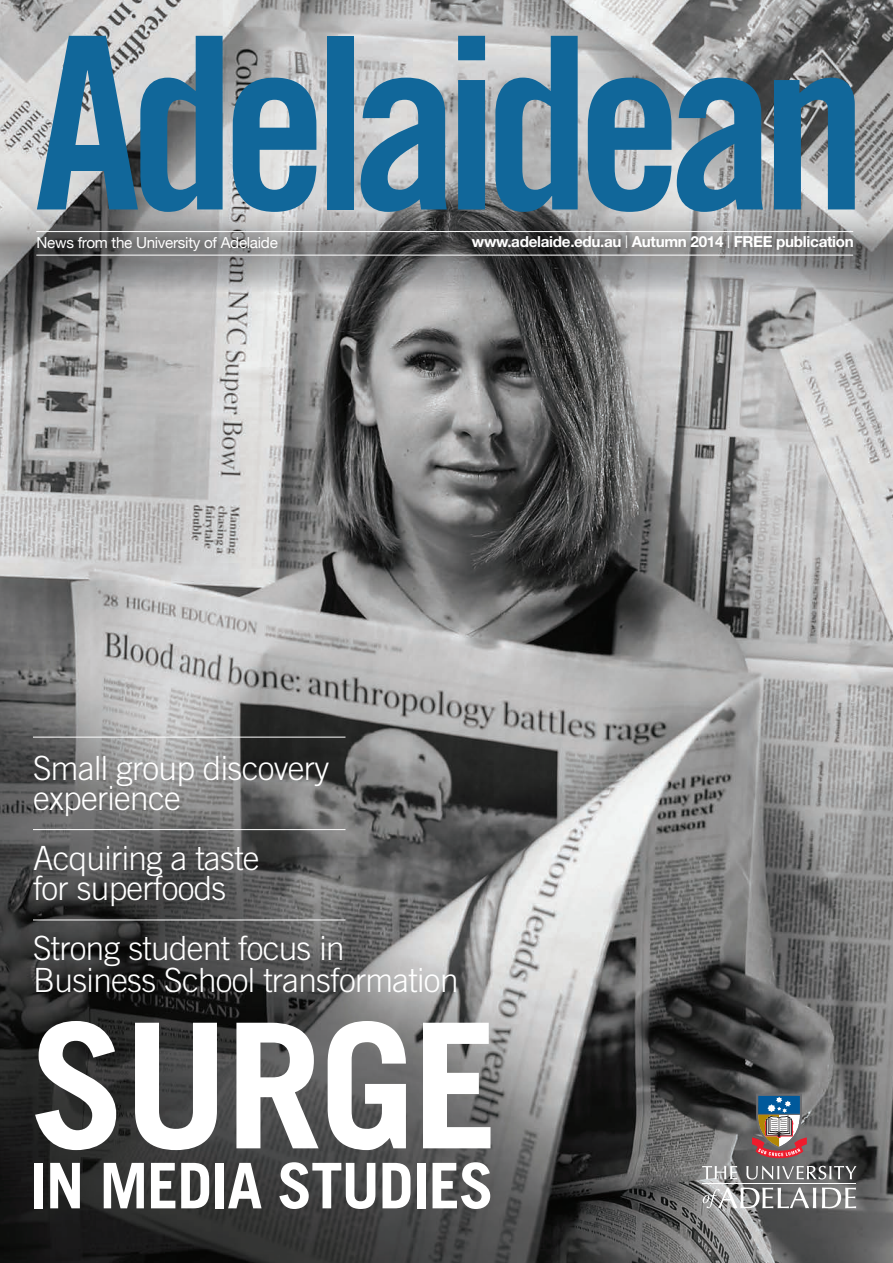
<style>
.page{position:relative;width:893px;height:1263px;background:#fff}
.page>*{position:absolute;margin:0;border:0;box-sizing:border-box;transform-origin:0 0}
.t1{font:240.6px "Trade Gothic LT Std Bd Cn 20";letter-spacing:-.06em;color:#11679a}
.t2{font:700 174px "Trade Gothic LT Std";letter-spacing:-.02em;color:#fff}
.t3{font:700 63px "Trade Gothic LT Std";letter-spacing:-.02em;color:#fff}
.t4{font:300 33.3px/30px "Trade Gothic LT Std";letter-spacing:-.02em;color:#fff}
.t5{font:700 15.3px "Helvetica Neue LT Std";letter-spacing:-.02em;color:#fff}
.t6{font:15.3px "Helvetica Neue";letter-spacing:-.02em;color:#fff}
.s1{font-weight:300;font-size:17.55px}
</style>
<div class="page">
<img style="left:0;top:0;width:893px;height:1263px">
<svg style="left:0;top:196px;width:893px;height:95px;background:#868687"></svg>
<hr style="left:33px;top:920px;width:312px;height:1px;background:#fff">
<hr style="left:33px;top:829px;width:312px;height:1px;background:#fff">
<hr style="left:33px;top:737px;width:312px;height:1px;background:#fff">
<svg style="left:702px;top:1166px;width:35px;height:13px"></svg>
<svg style="left:702px;top:1187px;width:114px;height:21px"></svg>
<svg style="left:822px;top:1187px;width:34px;height:21px"></svg>
<hr style="left:702px;top:1183px;width:154px;height:1px;background:#fff">
<svg style="left:746px;top:1166px;width:110px;height:13px"></svg>
<svg style="left:752px;top:1094px;width:55px;height:64px;background:#83747b"></svg>
<hr style="left:36px;top:255px;width:817px;height:1px;background:#fff">
<hr style="left:36px;top:231px;width:817px;height:1px;background:#fff">
<p class="t1" style="left:34px;top:-22px;width:835px">Adelaidean</p>
<p class="t6" style="left:37px;top:231px;width:243px">News from the University of Adelaide</p>
<p class="t5" style="left:472px;top:232px;width:383px">www.adelaide.edu.au <span class="s1">l</span> Autumn 2014 <span class="s1">l</span> FREE publication</p>
<p class="t4" style="left:33px;top:753px;width:298px">Small group discovery experience</p>
<p class="t4" style="left:33px;top:843px;width:228px">Acquiring a taste for superfoods</p>
<p class="t4" style="left:33px;top:932px;width:427px;line-height:31.7px">Strong student focus in<br>Business School transformation</p>
<p class="t2" style="left:30px;top:979px;width:471px">SURGE</p>
<p class="t3" style="left:30px;top:1147px;width:460px">IN MEDIA STUDIES</p>
</div>
